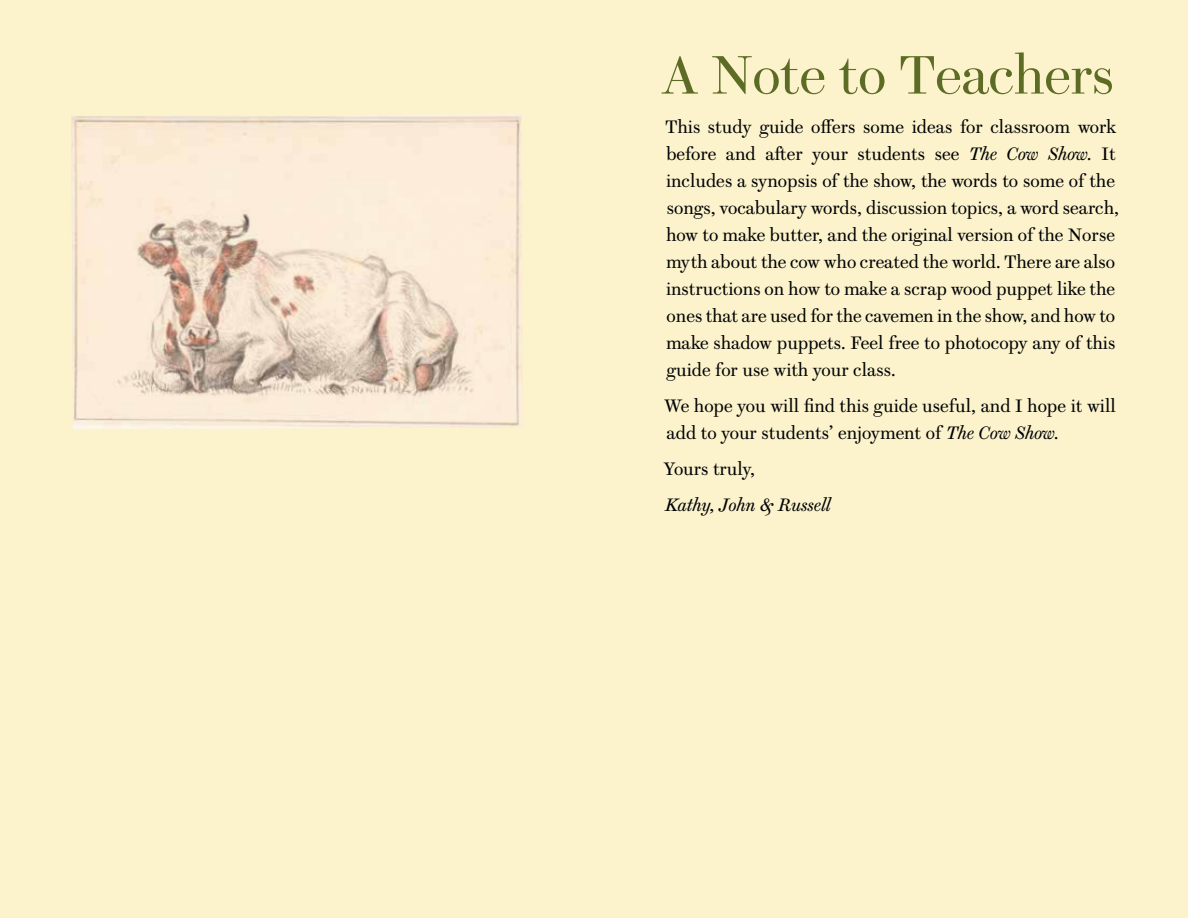
<style>
.page{position:relative;width:1188px;height:918px;background:#fcf2cc}
.page>*{position:absolute;margin:0;border:0;box-sizing:border-box;transform-origin:0 0}
.Heading{font:54px "Brunel Deck";color:#5d6c25}
.Body_text{font:18px/27px "Brunel Text";color:#000303}
.Body_text-2{font:italic 18px "Brunel Text";color:#000303}
.s1{font-style:italic}
</style>
<div class="page">
<img style="left:71px;top:114px;width:452px;height:315px">
<p class="Heading" style="left:661px;top:36px;width:454px">A Note to Teachers</p>
<p class="Body_text" style="left:665px;top:112px;width:455px">This study guide offers some ideas for classroom work before and after your students see <span class="s1">The Cow Show.</span> It includes a synopsis of the show, the words to some of the songs, vocabulary words, discussion topics, a word search, how to make butter, and the original version of the Norse myth about the cow who created the world. There are also instructions on how to make a scrap wood puppet like the ones that are used for the cavemen in the show, and how to make shadow puppets. Feel free to photocopy any of this guide for use with your class.</p>
<p class="Body_text" style="left:664px;top:391px;width:453px">We hope you will find this guide useful, and I hope it will add to your students’ enjoyment of <span class="s1">The Cow Show.</span></p>
<p class="Body_text" style="left:664px;top:454px;width:93px">Yours truly,</p>
<p class="Body_text-2" style="left:665px;top:490px;width:167px">Kathy, John &amp; Russell</p>
</div>
